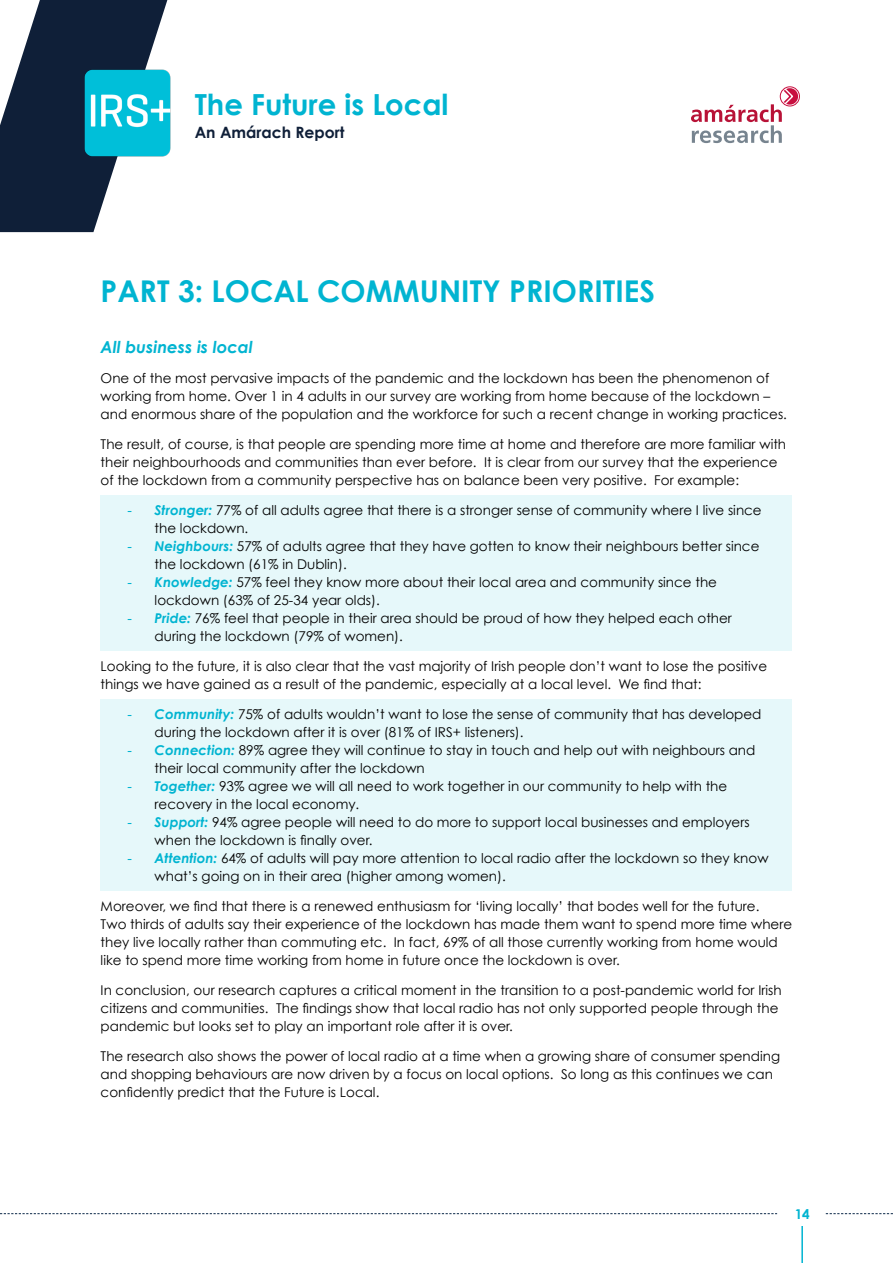
<style>
.page{position:relative;width:893px;height:1263px;background:#fff}
.page>*{position:absolute;margin:0;border:0;box-sizing:border-box;transform-origin:0 0}
.t1{font:700 30px "Century Gothic";color:#00b4d1}
.t2{font:700 29.1px "Century Gothic";color:#00b4d1}
.t3{font:italic 700 16.5px "Century Gothic";color:#00b4d1}
.t4{font:700 15.6px "Century Gothic";color:#0f1f38}
.t5{font:13.5px/18px "Century Gothic";color:#000}
.t6{font:700 13.5px "Century Gothic";color:#00b4d1}
.s1{font-family:"Arial";color:#00b4d1}
.s2{font-weight:700;font-style:italic;color:#00b4d1}
</style>
<div class="page">
<hr style="left:801px;top:1226px;width:2px;height:37px;background:#00b4d1">
<svg style="left:0;top:0;width:168px;height:232px"></svg>
<div style="left:780px;top:86px;width:20px;height:20px;border:1px solid #c80f3f;border-radius:50%"></div>
<svg style="left:691px;top:88px;width:107px;height:55px"></svg>
<img style="left:81px;top:66px;width:90px;height:94px">
<svg style="left:0;top:1213px;width:777px;height:1px"></svg>
<svg style="left:826px;top:1213px;width:67px;height:1px"></svg>
<div style="left:101px;top:699px;width:691px;height:192px;background:#e6f8fa"></div>
<div style="left:101px;top:495px;width:691px;height:156px;background:#e6f8fa"></div>
<h2 class="t2" style="left:195px;top:87px;width:255px">The Future is Local</h2>
<p class="t4" style="left:195px;top:122px;width:151px">An Amárach Report</p>
<h1 class="t1" style="left:101px;top:272px;width:556px">PART 3: LOCAL COMMUNITY PRIORITIES</h1>
<p class="t3" style="left:101px;top:336px;width:154px">All business is local</p>
<p class="t5" style="left:101px;top:368px;width:688px">One of the most pervasive impacts of the pandemic and the lockdown has been the phenomenon of working from home. Over 1 in 4 adults in our survey are working from home because of the lockdown – and enormous share of the population and the workforce for such a recent change in working practices.</p>
<p class="t5" style="left:101px;top:434px;width:687px">The result, of course, is that people are spending more time at home and therefore are more familiar with their neighbourhoods and communities than ever before. It is clear from our survey that the experience of the lockdown from a community perspective has on balance been very positive. For example:</p>
<p class="t5" style="left:155px;top:500px;width:609px;text-indent:-27px"><span class="s1">-</span> <span class="s2">Stronger:</span> 77% of all adults agree that there is a stronger sense of community where I live since the lockdown.</p>
<p class="t5" style="left:155px;top:536px;width:606px;text-indent:-27px"><span class="s1">-</span> <span class="s2">Neighbours:</span> 57% of adults agree that they have gotten to know their neighbours better since the lockdown (61% in Dublin).</p>
<p class="t5" style="left:155px;top:572px;width:564px;text-indent:-27px"><span class="s1">-</span> <span class="s2">Knowledge:</span> 57% feel they know more about their local area and community since the lockdown (63% of 25-34 year olds).</p>
<p class="t5" style="left:155px;top:608px;width:579px;text-indent:-27px"><span class="s1">-</span> <span class="s2">Pride:</span> 76% feel that people in their area should be proud of how they helped each other during the lockdown (79% of women).</p>
<p class="t5" style="left:101px;top:656px;width:668px">Looking to the future, it is also clear that the vast majority of Irish people don’t want to lose the positive things we have gained as a result of the pandemic, especially at a local level. We find that:</p>
<p class="t5" style="left:155px;top:704px;width:608px;text-indent:-27px"><span class="s1">-</span> <span class="s2">Community:</span> 75% of adults wouldn’t want to lose the sense of community that has developed during the lockdown after it is over (81% of IRS+ listeners).</p>
<p class="t5" style="left:155px;top:740px;width:602px;text-indent:-27px"><span class="s1">-</span> <span class="s2">Connection:</span> 89% agree they will continue to stay in touch and help out with neighbours and their local community after the lockdown</p>
<p class="t5" style="left:155px;top:776px;width:574px;text-indent:-27px"><span class="s1">-</span> <span class="s2">Together:</span> 93% agree we will all need to work together in our community to help with the recovery in the local economy.</p>
<p class="t5" style="left:155px;top:812px;width:597px;text-indent:-27px"><span class="s1">-</span> <span class="s2">Support:</span> 94% agree people will need to do more to support local businesses and employers when the lockdown is finally over.</p>
<p class="t5" style="left:155px;top:848px;width:615px;text-indent:-27px"><span class="s1">-</span> <span class="s2">Attention:</span> 64% of adults will pay more attention to local radio after the lockdown so they know what’s going on in their area (higher among women).</p>
<p class="t5" style="left:101px;top:896px;width:693px">Moreover, we find that there is a renewed enthusiasm for ‘living locally’ that bodes well for the future.<br>Two thirds of adults say their experience of the lockdown has made them want to spend more time where they live locally rather than commuting etc. In fact, 69% of all those currently working from home would like to spend more time working from home in future once the lockdown is over.</p>
<p class="t5" style="left:101px;top:980px;width:682px">In conclusion, our research captures a critical moment in the transition to a post-pandemic world for Irish citizens and communities. The findings show that local radio has not only supported people through the pandemic but looks set to play an important role after it is over.</p>
<p class="t5" style="left:101px;top:1046px;width:681px">The research also shows the power of local radio at a time when a growing share of consumer spending and shopping behaviours are now driven by a focus on local options. So long as this continues we can confidently predict that the Future is Local.</p>
<p class="t6" style="left:795px;top:1205px;width:17px">14</p>
</div>
